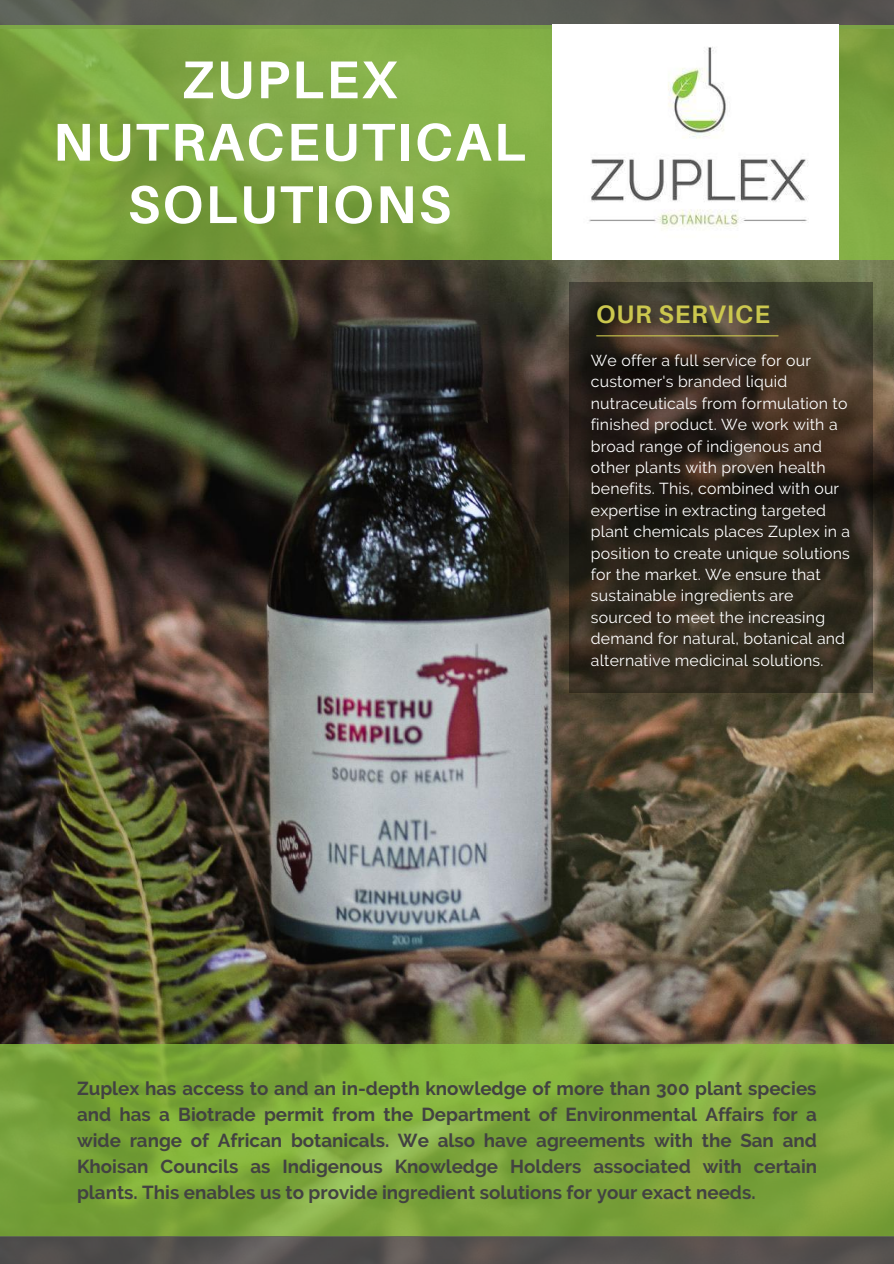
<style>
.page{position:relative;width:894px;height:1264px;background:#fff}
.page>*{position:absolute;margin:0;border:0;box-sizing:border-box;transform-origin:0 0}
.t1{font:700 53.25px/62.4px "Aileron";letter-spacing:.045em;color:#fff;text-align:center}
.t2{font:700 25.35px "Aileron";letter-spacing:.035em;color:#cbc74e}
.t3{font:700 18.75px/26px "Raleway";color:#424242;text-align:justify}
.t4{font:15.75px/21.5px "Raleway";letter-spacing:.015em;color:#fff}
</style>
<div class="page">
<img style="left:0;top:259px;width:893px;height:785px">
<svg style="left:0;top:0;width:893px;height:25px;background:#5b5c56"></svg>
<svg style="left:0;top:25px;width:893px;height:234px;background:#7fa742"></svg>
<img style="left:552px;top:25px;width:286px;height:234px">
<svg style="left:0;top:1044px;width:893px;height:192px;background:#7ea73b"></svg>
<svg style="left:0;top:1236px;width:893px;height:27px;background:#54514e"></svg>
<svg style="left:569px;top:282px;width:304px;height:410px;background:#342b20"></svg>
<hr style="left:596px;top:335px;width:181px;height:1px;background:#cbc74e">
<p class="t1" style="left:53px;top:47px;width:474px">ZUPLEX<br>NUTRACEUTICAL<br>SOLUTIONS</p>
<p class="t2" style="left:596px;top:299px;width:175px">OUR SERVICE</p>
<p class="t4" style="left:590px;top:349px;width:221px">We offer a full service for our</p>
<p class="t4" style="left:590px;top:371px;width:261px">customer's branded liquid nutraceuticals from formulation to finished product. We work with a broad range of indigenous and other plants with proven health benefits. This, combined with our expertise in extracting targeted plant chemicals places Zuplex in a position to create unique solutions for the market. We ensure that sustainable ingredients are sourced to meet the increasing demand for natural, botanical and alternative medicinal solutions.</p>
<p class="t3" style="left:77px;top:1075px;width:741px">Zuplex has access to and an in-depth knowledge of more than 300 plant species and has a Biotrade permit from the Department of Environmental Affairs for a wide range of African botanicals. We also have agreements with the San and Khoisan Councils as Indigenous Knowledge Holders associated with certain plants. This enables us to provide ingredient solutions for your exact needs.</p>
</div>
